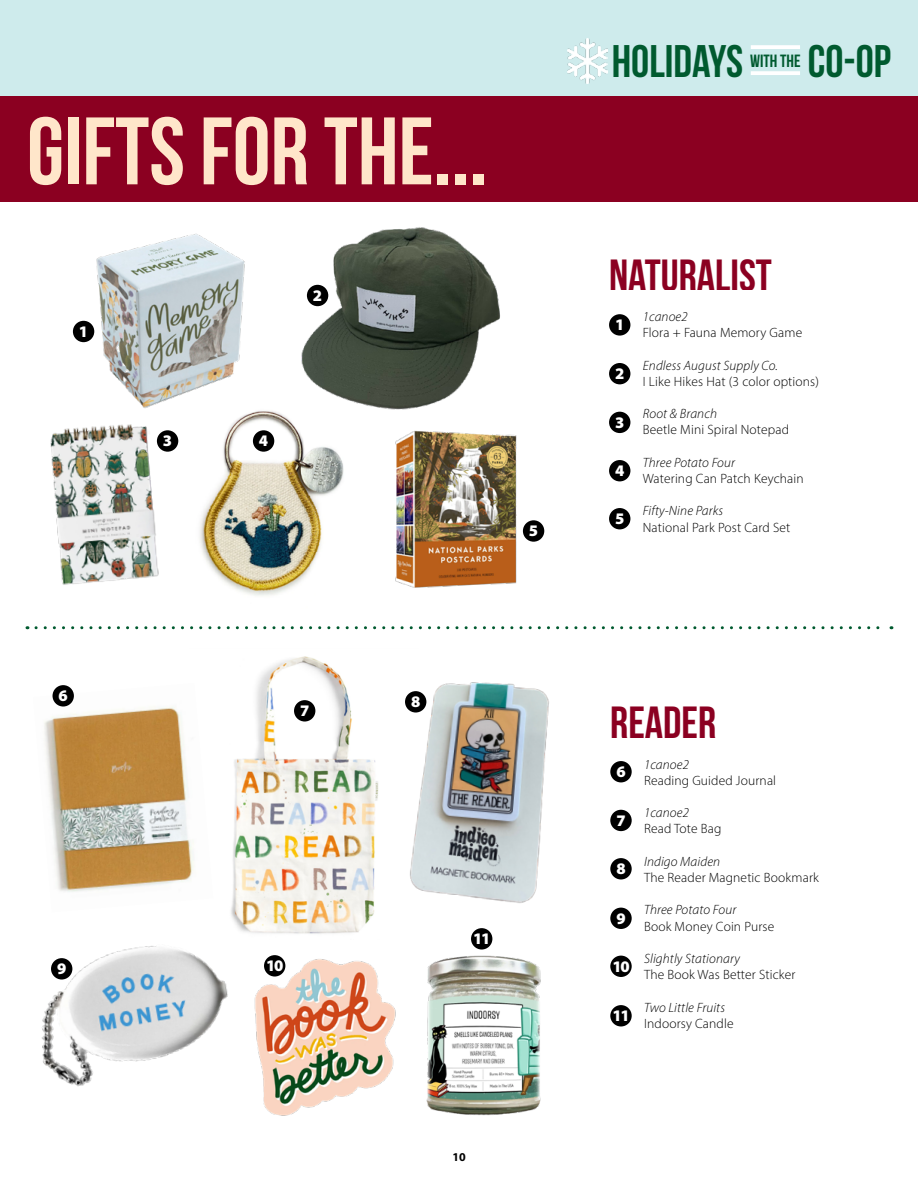
<style>
.page{position:relative;width:918px;height:1188px;background:#fff}
.page>*{position:absolute;margin:0;border:0;box-sizing:border-box;transform-origin:0 0}
.t1{font:700 95.55px "Bebas Neue";color:#ffe6ca}
.t2{font:700 45.6px "Bebas Neue";color:#005a2f}
.t3{font:700 45px "Bebas Neue";color:#8b0021}
.t4{font:700 17.7px "Bebas Neue";color:#005a2f}
.t5{font:900 16.2px "Myriad Pro";letter-spacing:-.08em;color:#fff}
.t6{font:300 13.5px "Myriad Pro";letter-spacing:.01em;color:#000}
.t7{font:italic 300 13.5px "Myriad Pro";letter-spacing:.01em;color:#000}
.t8{font:700 12px "Myriad Pro";color:#000}
</style>
<div class="page">
<img style="left:233px;top:656px;width:131px;height:262px">
<img style="left:44px;top:685px;width:150px;height:175px">
<img style="left:364px;top:629px;width:253px;height:302px">
<img style="left:281px;top:918px;width:155px;height:198px">
<img style="left:41px;top:860px;width:240px;height:256px">
<img style="left:379px;top:931px;width:162px;height:185px">
<img style="left:221px;top:414px;width:123px;height:182px">
<img style="left:72px;top:233px;width:208px;height:221px">
<img style="left:295px;top:227px;width:205px;height:243px">
<img style="left:50px;top:384px;width:171px;height:201px">
<img style="left:379px;top:425px;width:148px;height:163px">
<div style="left:0;top:94px;width:918px;height:108px;background:#8b0021"></div>
<div style="left:0;top:0;width:918px;height:95px;background:#ceebec"></div>
<hr style="left:751px;top:45px;width:49px;height:4px;background:#fff">
<hr style="left:751px;top:71px;width:49px;height:4px;background:#fff">
<img style="left:568px;top:38px;width:39px;height:45px">
<div style="left:609px;top:314px;width:21px;height:22px;background:#000;border-radius:50%"></div>
<div style="left:609px;top:363px;width:21px;height:21px;background:#000;border-radius:50%"></div>
<div style="left:609px;top:412px;width:21px;height:21px;background:#000;border-radius:50%"></div>
<div style="left:609px;top:508px;width:21px;height:21px;background:#000;border-radius:50%"></div>
<div style="left:609px;top:460px;width:21px;height:21px;background:#000;border-radius:50%"></div>
<div style="left:610px;top:761px;width:22px;height:21px;background:#000;border-radius:50%"></div>
<div style="left:610px;top:810px;width:22px;height:21px;background:#000;border-radius:50%"></div>
<div style="left:610px;top:858px;width:22px;height:21px;background:#000;border-radius:50%"></div>
<div style="left:610px;top:738px;width:278px;height:20px;background:#fff"></div>
<div style="left:610px;top:908px;width:22px;height:21px;background:#000;border-radius:50%"></div>
<div style="left:610px;top:956px;width:22px;height:21px;background:#000;border-radius:50%"></div>
<div style="left:610px;top:1005px;width:22px;height:21px;background:#000;border-radius:50%"></div>
<div style="left:73px;top:321px;width:21px;height:21px;background:#000;border-radius:50%"></div>
<div style="left:307px;top:285px;width:21px;height:21px;background:#000;border-radius:50%"></div>
<div style="left:253px;top:430px;width:21px;height:22px;background:#000;border-radius:50%"></div>
<div style="left:157px;top:430px;width:21px;height:22px;background:#000;border-radius:50%"></div>
<div style="left:523px;top:520px;width:21px;height:22px;background:#000;border-radius:50%"></div>
<svg style="left:36px;top:626px;width:856px;height:3px"></svg>
<div style="left:53px;top:685px;width:21px;height:22px;background:#000;border-radius:50%"></div>
<div style="left:51px;top:958px;width:21px;height:22px;background:#000;border-radius:50%"></div>
<div style="left:264px;top:955px;width:21px;height:22px;background:#000;border-radius:50%"></div>
<div style="left:471px;top:928px;width:21px;height:22px;background:#000;border-radius:50%"></div>
<div style="left:294px;top:700px;width:21px;height:22px;background:#000;border-radius:50%"></div>
<div style="left:405px;top:691px;width:21px;height:22px;background:#000;border-radius:50%"></div>
<h1 class="t1" style="left:27px;top:99px;width:462px">GIFTS FOR THE...</h1>
<p class="t5" style="left:79px;top:322px;width:11px">1</p>
<p class="t5" style="left:313px;top:286px;width:11px">2</p>
<p class="t5" style="left:163px;top:432px;width:11px">3</p>
<p class="t5" style="left:259px;top:432px;width:11px">4</p>
<p class="t5" style="left:529px;top:522px;width:11px">5</p>
<p class="t5" style="left:59px;top:687px;width:11px">6</p>
<p class="t5" style="left:300px;top:702px;width:11px">7</p>
<p class="t5" style="left:411px;top:693px;width:11px">8</p>
<p class="t5" style="left:57px;top:960px;width:11px">9</p>
<p class="t5" style="left:266px;top:957px;width:19px">10</p>
<p class="t5" style="left:473px;top:930px;width:19px">11</p>
<p class="t8" style="left:452px;top:1149px;width:15px">10</p>
<h2 class="t2" style="left:612px;top:36px;width:133px">HOLIDAYS</h2>
<h3 class="t4" style="left:750px;top:51px;width:52px">WITH THE</h3>
<h2 class="t2" style="left:808px;top:36px;width:85px">CO-OP</h2>
<h3 class="t3" style="left:609px;top:250px;width:164px">NATURALIST</h3>
<p class="t5" style="left:615px;top:316px;width:11px">1</p>
<p class="t5" style="left:615px;top:364px;width:11px">2</p>
<p class="t5" style="left:615px;top:413px;width:11px">3</p>
<p class="t5" style="left:615px;top:461px;width:11px">4</p>
<p class="t5" style="left:615px;top:509px;width:11px">5</p>
<p class="t7" style="left:643px;top:308px;width:46px">1canoe2</p>
<p class="t6" style="left:643px;top:325px;width:161px">Flora + Fauna Memory Game</p>
<p class="t7" style="left:643px;top:357px;width:137px">Endless August Supply Co.</p>
<p class="t6" style="left:643px;top:373px;width:178px">I Like Hikes Hat (3 color options)</p>
<p class="t7" style="left:643px;top:406px;width:76px">Root &amp; Branch</p>
<p class="t6" style="left:643px;top:422px;width:148px">Beetle Mini Spiral Notepad</p>
<p class="t7" style="left:643px;top:454px;width:94px">Three Potato Four</p>
<p class="t6" style="left:643px;top:470px;width:162px">Watering Can Patch Keychain</p>
<p class="t7" style="left:643px;top:503px;width:82px">Fifty-Nine Parks</p>
<p class="t6" style="left:643px;top:519px;width:149px">National Park Post Card Set</p>
<h3 class="t3" style="left:610px;top:698px;width:107px">READER</h3>
<p class="t5" style="left:616px;top:762px;width:11px">6</p>
<p class="t5" style="left:616px;top:811px;width:11px">7</p>
<p class="t5" style="left:616px;top:859px;width:11px">8</p>
<p class="t5" style="left:616px;top:909px;width:11px">9</p>
<p class="t5" style="left:612px;top:957px;width:19px">10</p>
<p class="t5" style="left:612px;top:1006px;width:19px">11</p>
<p class="t7" style="left:644px;top:756px;width:46px">1canoe2</p>
<p class="t6" style="left:644px;top:772px;width:134px">Reading Guided Journal</p>
<p class="t7" style="left:644px;top:805px;width:46px">1canoe2</p>
<p class="t6" style="left:644px;top:821px;width:79px">Read Tote Bag</p>
<p class="t7" style="left:644px;top:853px;width:78px">Indigo Maiden</p>
<p class="t6" style="left:644px;top:869px;width:176px">The Reader Magnetic Bookmark</p>
<p class="t7" style="left:644px;top:902px;width:94px">Three Potato Four</p>
<p class="t6" style="left:644px;top:918px;width:132px">Book Money Coin Purse</p>
<p class="t7" style="left:644px;top:950px;width:97px">Slightly Stationary</p>
<p class="t6" style="left:644px;top:967px;width:153px">The Book Was Better Sticker</p>
<p class="t7" style="left:644px;top:999px;width:82px">Two Little Fruits</p>
<p class="t6" style="left:644px;top:1015px;width:91px">Indoorsy Candle</p>
</div>
